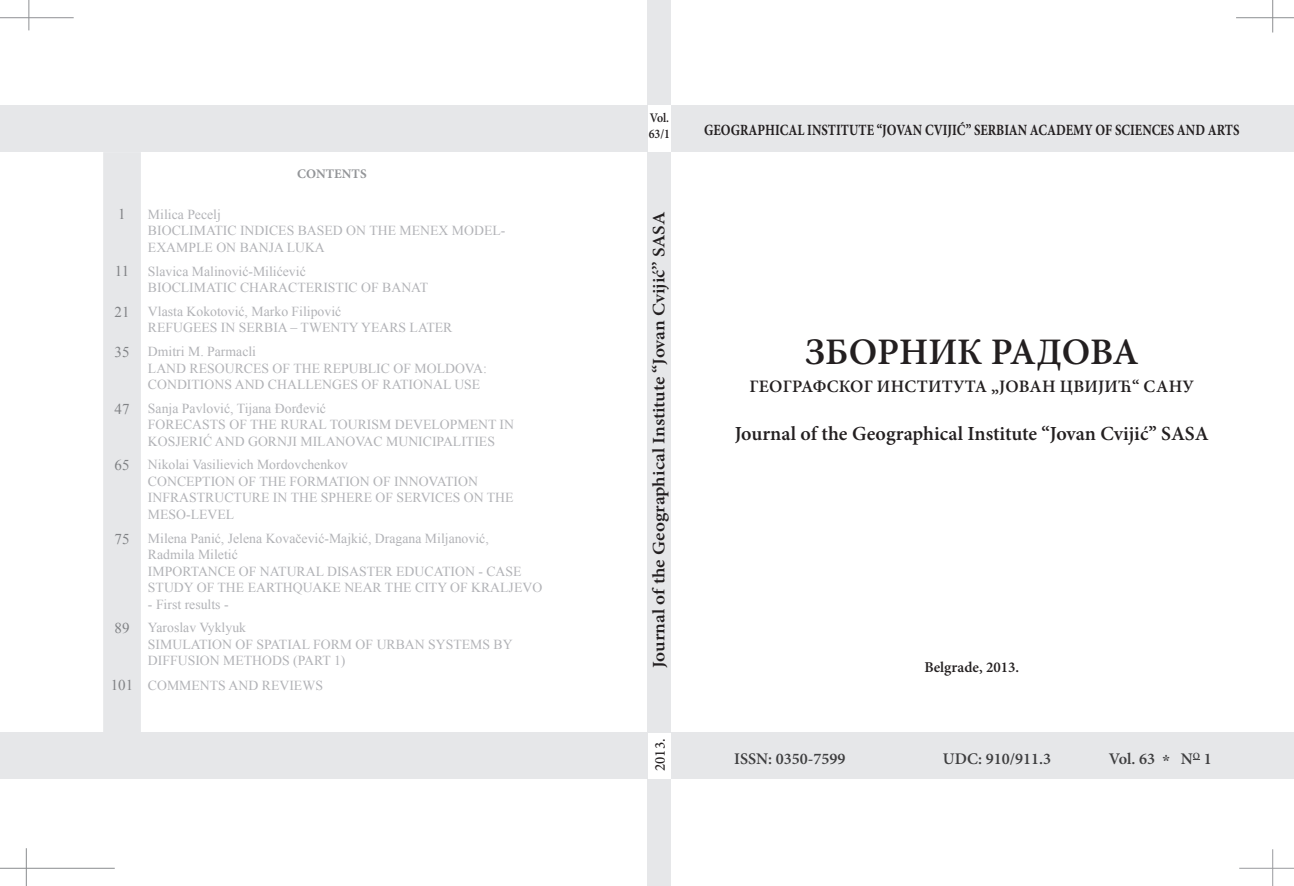
<style>
.page{position:relative;width:1294px;height:886px;background:#fff}
.page>*{position:absolute;margin:0;border:0;box-sizing:border-box;transform-origin:0 0}
.t1{font:600 37.5px "Minion Pro";color:#231f20}
.t2{font:600 20px "Minion Pro";color:#231f20}
.t3{font:600 17.5px "Minion Pro";color:#231f20;scale:1.1 1}
.t4{font:600 17.5px "Minion Pro";color:#231f20}
.t5{font:600 16.25px "Minion Pro";color:#3e3e3f}
.t6{font:700 15.62px "Minion Pro";color:#231f20;scale:.82 1}
.t7{font:15px "Times New Roman";color:#808285}
.t8{font:600 15px "Minion Pro";color:#231f20}
.t9{font:500 15px "Minion Pro";color:#231f20}
.t10{font:15px "Times New Roman";color:#808285}
.t11{font:13.75px/16.5px "Times New Roman";color:#b2b3b7}
.t12{font:600 13.12px/15.8px "Minion Pro";color:#231f20;scale:.9 1}
.t13{font:700 13.12px "Minion Pro";color:#939598}
.s1{font-family:"Times New Roman";font-weight:700}
</style>
<div class="page">
<div style="left:648px;top:0;width:23px;height:886px;background:#e6e7e9"></div>
<div style="left:0;top:106px;width:1293px;height:46px;background:#e6e7e9"></div>
<div style="left:0;top:733px;width:1293px;height:46px;background:#e6e7e9"></div>
<div style="left:648px;top:106px;width:23px;height:46px;background:#fff"></div>
<div style="left:648px;top:733px;width:23px;height:46px;background:#fff"></div>
<hr style="left:1235px;top:18px;width:58px;height:1px;background:#8d8f92">
<hr style="left:1239px;top:868px;width:54px;height:1px;background:#999b9e">
<hr style="left:0;top:868px;width:115px;height:1px;background:#8a8c8f">
<hr style="left:0;top:18px;width:74px;height:1px;background:#8f9194">
<hr style="left:1272px;top:0;width:1px;height:33px;background:#8d8f92">
<hr style="left:1272px;top:849px;width:1px;height:37px;background:#999b9e">
<hr style="left:29px;top:0;width:1px;height:30px;background:#8f9194">
<hr style="left:26px;top:848px;width:1px;height:38px;background:#8a8c8f">
<div style="left:103px;top:152px;width:38px;height:581px;background:#e6e7e9"></div>
<p class="t13" style="left:297px;top:164px;width:71px">CONTENTS</p>
<p class="t10" style="left:118px;top:204px;width:9px">1</p>
<p class="t11" style="left:148px;top:206px;width:74px">Milica Pecelj</p>
<p class="t11" style="left:148px;top:222px;width:359px">BIOCLIMATIC INDICES BASED ON THE MENEX MODEL-<br>EXAMPLE ON BANJA LUKA</p>
<p class="t10" style="left:115px;top:261px;width:16px">11</p>
<p class="t11" style="left:148px;top:262px;width:159px">Slavica Malinović-Milićević</p>
<p class="t11" style="left:148px;top:279px;width:281px">BIOCLIMATIC CHARACTERISTIC OF BANAT</p>
<p class="t7" style="left:114px;top:301px;width:16px">21</p>
<p class="t11" style="left:148px;top:303px;width:195px">Vlasta Kokotović, Marko Filipović</p>
<p class="t11" style="left:148px;top:319px;width:306px">REFUGEES IN SERBIA – TWENTY YEARS LATER</p>
<p class="t7" style="left:114px;top:342px;width:16px">35</p>
<p class="t11" style="left:148px;top:343px;width:110px">Dmitri M. Parmacli</p>
<p class="t11" style="left:148px;top:359px;width:340px">LAND RESOURCES OF THE REPUBLIC OF MOLDOVA:</p>
<p class="t11" style="left:148px;top:376px;width:334px">CONDITIONS AND CHALLENGES OF RATIONAL USE</p>
<p class="t7" style="left:114px;top:398px;width:16px">47</p>
<p class="t11" style="left:148px;top:400px;width:179px">Sanja Pavlović, Tijana Đorđević</p>
<p class="t11" style="left:148px;top:416px;width:367px">FORECASTS OF THE RURAL TOURISM DEVELOPMENT IN<br>KOSJERIĆ AND GORNJI MILANOVAC MUNICIPALITIES</p>
<p class="t7" style="left:114px;top:455px;width:16px">65</p>
<p class="t11" style="left:148px;top:456px;width:201px">Nikolai Vasilievich Mordovchenkov</p>
<p class="t11" style="left:148px;top:473px;width:367px">CONCEPTION OF THE FORMATION OF INNOVATION<br>INFRASTRUCTURE IN THE SPHERE OF SERVICES ON THE<br>MESO-LEVEL</p>
<p class="t7" style="left:114px;top:528px;width:16px">75</p>
<p class="t11" style="left:148px;top:529px;width:342px">Milena Panić, Jelena Kovačević-Majkić, Dragana Miljanović,</p>
<p class="t11" style="left:148px;top:546px;width:91px">Radmila Miletić</p>
<p class="t11" style="left:148px;top:562px;width:396px">IMPORTANCE OF NATURAL DISASTER EDUCATION - CASE<br>STUDY OF THE EARTHQUAKE NEAR THE CITY OF KRALJEVO</p>
<p class="t11" style="left:148px;top:595px;width:82px">- First results -</p>
<p class="t7" style="left:114px;top:618px;width:16px">89</p>
<p class="t11" style="left:148px;top:619px;width:100px">Yaroslav Vyklyuk</p>
<p class="t11" style="left:148px;top:636px;width:366px">SIMULATION OF SPATIAL FORM OF URBAN SYSTEMS BY<br>DIFFUSION METHODS (PART 1)</p>
<p class="t7" style="left:111px;top:675px;width:24px">101</p>
<p class="t11" style="left:148px;top:676px;width:176px">COMMENTS AND REVIEWS</p>
<p class="t12" style="left:648px;top:110px;width:25px">Vol.<br>63/1</p>
<p class="t3" style="left:646px;top:668px;width:416px;rotate:-90deg">Journal of the Geographical Institute “Jovan Cvijić’’ SASA</p>
<p class="t9" style="left:649px;top:771px;width:34px;rotate:-90deg">2013.</p>
<p class="t6" style="left:704px;top:119px;width:654px">GEOGRAPHICAL INSTITUTE “JOVAN CVIJIĆ” SERBIAN ACADEMY OF SCIENCES AND ARTS</p>
<p class="t1" style="left:805px;top:326px;width:335px">ЗБОРНИК РАДОВА</p>
<p class="t4" style="left:749px;top:374px;width:32px">Геогра</p>
<p class="t4" style="left:812px;top:374px;width:39px">фског</p>
<p class="t4" style="left:877px;top:374px;width:142px">института „Јован</p>
<p class="t4" style="left:1059px;top:374px;width:26px">Цвији</p>
<p class="t4" style="left:1118px;top:374px;width:77px">ћ“ САНУ</p>
<p class="t2" style="left:734px;top:419px;width:475px">Journal of the Geographical Institute “Jovan Cvijić’’ SASA</p>
<p class="t8" style="left:924px;top:657px;width:96px">Belgrade, 2013.</p>
<p class="t5" style="left:734px;top:747px;width:113px">ISSN: 0350-7599</p>
<p class="t5" style="left:1108px;top:747px;width:104px">Vol. 63 <span class="s1">*</span> N<sup>О</sup> 1</p>
<p class="t5" style="left:942px;top:747px;width:110px">UDC: 910/911.3</p>
</div>
